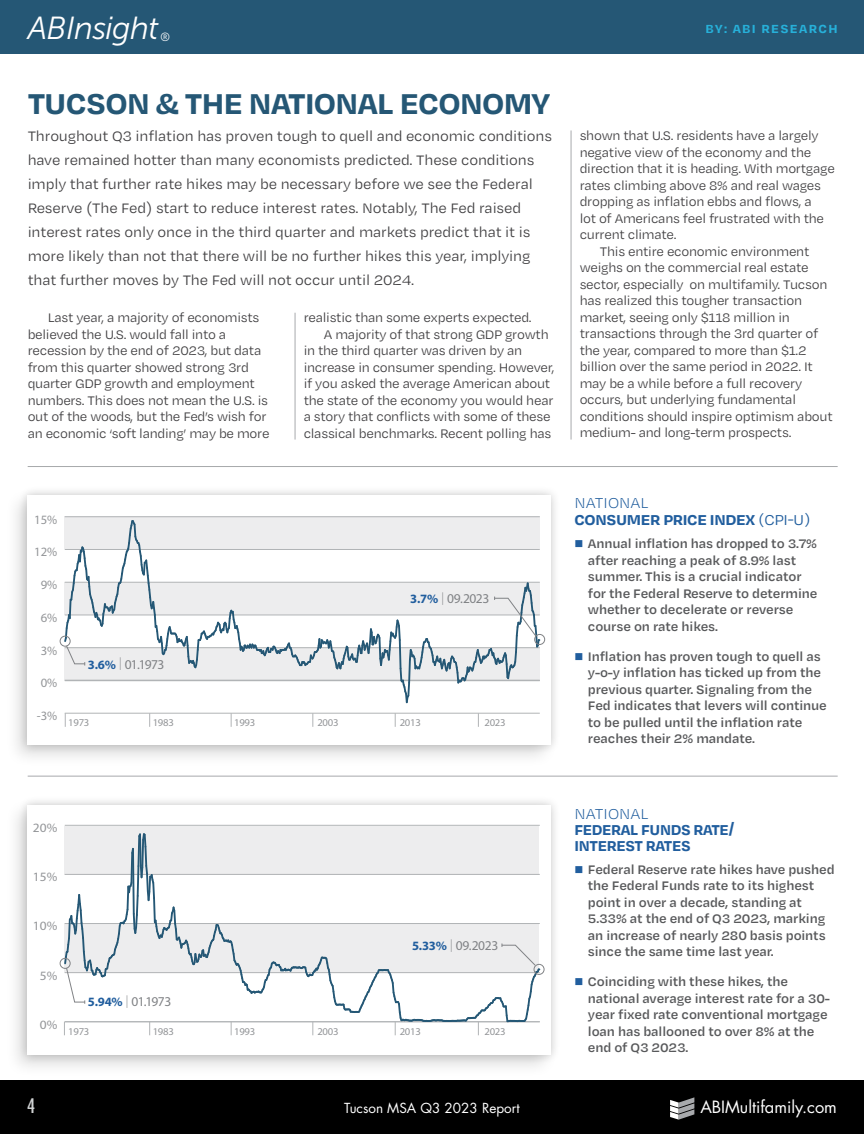
<style>
.page{position:relative;width:864px;height:1134px;background:#fff}
.page>*{position:absolute;margin:0;border:0;box-sizing:border-box;transform-origin:0 0}
.t1{font:700 33px "Degular Text";letter-spacing:-.02em;color:#255775}
.t2{font:italic 31.95px "Museo Sans 300";letter-spacing:-.025em;color:#fff}
.t3{font:condensed 19.5px "Futura Std";color:#d1d3d4}
.t4{font:700 16.5px/16.5px "Degular Text";letter-spacing:-.02em;color:#215e9e}
.t5{font:16.5px "Futura Std";color:#fff}
.t6{font:300 16.5px "Degular Text";color:#215e9e}
.t7{font:15.75px/24px "Degular Text";letter-spacing:-.01em;color:#414042}
.t8{font:14.25px/16.5px "Degular Text";letter-spacing:-.02em;color:#414042}
.t9{font:600 14.25px/16.5px "Degular Text";letter-spacing:-.01em;color:#58595b}
.t10{font:13.5px "Myriad Pro";letter-spacing:-.035em;color:#808285}
.t11{font:13.5px "Futura Std";color:#fff}
.t12{font:700 13.5px "Degular Text";letter-spacing:.1em;color:#27b0d9}
.t13{font:12.75px "Myriad Pro";color:#939598}
.t14{font:12.75px "Myriad Pro";color:#939598;scale:1.05 1}
.t15{font:italic 11.85px "Museo Sans 300";color:#fff}
.t16{font:10.35px "Myriad Pro";letter-spacing:-.025em;color:#939598}
.s1{font-weight:700;font-size:12.75px;color:#215e9e}
.s2{font-family:"Degular Text";font-weight:100}
.s3{font-weight:300}
.s4{font-weight:400}
.s5{color:#215e9e}
</style>
<div class="page">
<div style="left:0;top:0;width:864px;height:54px;background:#255775"></div>
<hr style="left:295px;top:313px;width:1px;height:127px;background:#a7a9ac">
<hr style="left:571px;top:130px;width:1px;height:310px;background:#a7a9ac">
<div style="left:5px;top:488px;width:554px;height:280px;background:#fbfbfb"></div>
<div style="left:18px;top:486px;width:542px;height:269px;background:#000;opacity:.2"></div>
<div style="left:28px;top:495px;width:523px;height:250px;background:#fff"></div>
<div style="left:64px;top:517px;width:476px;height:32px;background:#ededee"></div>
<hr style="left:65px;top:713px;width:475px;height:1px;background:#b1b4b6">
<hr style="left:65px;top:516px;width:475px;height:1px;background:#b1b4b6">
<svg style="left:65px;top:714px;width:1px;height:13px"></svg>
<svg style="left:149px;top:714px;width:1px;height:13px"></svg>
<svg style="left:231px;top:713px;width:1px;height:14px"></svg>
<svg style="left:312px;top:713px;width:1px;height:14px"></svg>
<svg style="left:395px;top:713px;width:1px;height:14px"></svg>
<svg style="left:478px;top:714px;width:1px;height:13px"></svg>
<div style="left:5px;top:798px;width:554px;height:280px;background:#fbfbfb"></div>
<div style="left:18px;top:796px;width:542px;height:269px;background:#000;opacity:.2"></div>
<div style="left:28px;top:805px;width:523px;height:250px;background:#fff"></div>
<div style="left:64px;top:826px;width:475px;height:48px;background:#ededee"></div>
<hr style="left:65px;top:825px;width:475px;height:1px;background:#b1b4b6">
<hr style="left:28px;top:776px;width:810px;height:1px;background:#a7a9ac">
<hr style="left:28px;top:466px;width:810px;height:1px;background:#a7a9ac">
<div style="left:60px;top:636px;width:11px;height:11px;border:1px solid #808285;border-radius:50%"></div>
<div style="left:60px;top:958px;width:11px;height:11px;border:1px solid #808285;border-radius:50%"></div>
<div style="left:534px;top:634px;width:11px;height:11px;border:1px solid #808285;border-radius:50%"></div>
<div style="left:534px;top:964px;width:10px;height:11px;border:1px solid #808285;border-radius:50%"></div>
<svg style="left:63px;top:520px;width:478px;height:184px"></svg>
<svg style="left:63px;top:833px;width:478px;height:202px"></svg>
<div style="left:0;top:1080px;width:864px;height:54px;background:#000"></div>
<svg style="left:670px;top:1097px;width:24px;height:23px"></svg>
<h2 class="t2" style="left:28px;top:11px;width:133px">ABInsight</h2>
<p class="t15" style="left:160px;top:31px;width:11px">®</p>
<h1 class="t1" style="left:28px;top:81px;width:524px">TUCSON &amp; THE NATIONAL ECONOMY</h1>
<p class="t7" style="left:28px;top:123px;width:526px">Throughout Q3 inflation has proven tough to quell and economic conditions have remained hotter than many economists predicted. These conditions imply that further rate hikes may be necessary before we see the Federal Reserve (The Fed) start to reduce interest rates. Notably, The Fed raised interest rates only once in the third quarter and markets predict that it is more likely than not that there will be no further hikes this year, implying that further moves by The Fed will not occur until 2024.</p>
<p class="t8" style="left:28px;top:309px;width:243px;text-indent:20px">Last year, a majority of economists believed the U.S. would fall into a recession by the end of 2023, but data from this quarter showed strong 3rd quarter GDP growth and employment numbers. This does not mean the U.S. is out of the woods, but the Fed’s wish for an economic ‘soft landing’ may be more</p>
<p class="t8" style="left:304px;top:309px;width:230px">realistic than some experts expected.</p>
<p class="t8" style="left:324px;top:325px;width:226px">A majority of that strong GDP growth</p>
<p class="t8" style="left:304px;top:342px;width:220px">in the third quarter was driven by an</p>
<p class="t8" style="left:304px;top:358px;width:252px">increase in consumer spending. However,</p>
<p class="t8" style="left:304px;top:375px;width:248px">if you asked the average American about</p>
<p class="t8" style="left:304px;top:391px;width:251px">the state of the economy you would hear</p>
<p class="t8" style="left:304px;top:408px;width:249px">a story that conflicts with some of these</p>
<p class="t8" style="left:304px;top:424px;width:249px">classical benchmarks. Recent polling has</p>
<p class="t12" style="left:706px;top:19px;width:134px">BY: ABI RESEARCH</p>
<p class="t8" style="left:580px;top:127px;width:241px">shown that U.S. residents have a largely</p>
<p class="t8" style="left:580px;top:143px;width:233px">negative view of the economy and the</p>
<p class="t8" style="left:580px;top:160px;width:257px">direction that it is heading. With mortgage</p>
<p class="t8" style="left:580px;top:176px;width:243px">rates climbing above 8% and real wages</p>
<p class="t8" style="left:580px;top:193px;width:234px">dropping as inflation ebbs and flows, a</p>
<p class="t8" style="left:580px;top:209px;width:246px">lot of Americans feel frustrated with the</p>
<p class="t8" style="left:580px;top:226px;width:98px">current climate.</p>
<p class="t8" style="left:600px;top:242px;width:211px">This entire economic environment</p>
<p class="t8" style="left:580px;top:259px;width:231px">weighs on the commercial real estate</p>
<p class="t8" style="left:580px;top:275px;width:249px">sector, especially on multifamily. Tucson</p>
<p class="t8" style="left:580px;top:292px;width:224px">has realized this tougher transaction</p>
<p class="t8" style="left:580px;top:308px;width:212px">market, seeing only $118 million in</p>
<p class="t8" style="left:580px;top:325px;width:240px">transactions through the 3rd quarter of</p>
<p class="t8" style="left:580px;top:341px;width:229px">the year, compared to more than $1.2</p>
<p class="t8" style="left:580px;top:358px;width:235px">billion over the same period in 2022. It</p>
<p class="t8" style="left:580px;top:374px;width:224px">may be a while before a full recovery</p>
<p class="t8" style="left:580px;top:391px;width:218px">occurs, but underlying fundamental</p>
<p class="t8" style="left:580px;top:407px;width:255px">conditions should inspire optimism about</p>
<p class="t8" style="left:580px;top:424px;width:213px">medium- and long-term prospects.</p>
<p class="t13" style="left:34px;top:512px;width:25px">15%</p>
<p class="t13" style="left:34px;top:544px;width:25px">12%</p>
<p class="t13" style="left:41px;top:577px;width:18px">9%</p>
<p class="t13" style="left:41px;top:610px;width:18px">6%</p>
<p class="t13" style="left:41px;top:642px;width:18px">3%</p>
<p class="t13" style="left:41px;top:675px;width:18px">0%</p>
<p class="t13" style="left:37px;top:708px;width:22px">-3%</p>
<p class="t10" style="left:88px;top:656px;width:78px"><span class="s1">3.6%</span> <span class="s2">|</span> 01.1973</p>
<p class="t10" style="left:410px;top:590px;width:81px"><span class="s1">3.7%</span> <span class="s2">|</span> 09.2023</p>
<p class="t16" style="left:68px;top:717px;width:23px">1973</p>
<p class="t16" style="left:153px;top:717px;width:23px">1983</p>
<p class="t16" style="left:234px;top:717px;width:23px">1993</p>
<p class="t16" style="left:317px;top:717px;width:23px">2003</p>
<p class="t16" style="left:400px;top:717px;width:23px">2013</p>
<p class="t16" style="left:484px;top:717px;width:23px">2023</p>
<p class="t4" style="left:574px;top:494px;width:238px"><span class="s3">NATIONAL<br></span>CONSUMER PRICE INDEX <span class="s4">(CPI-U)</span></p>
<p class="t9" style="left:588px;top:535px;width:231px;text-indent:-14px"><span class="s5">■</span> Annual inflation has dropped to 3.7% after reaching a peak of 8.9% last summer. This is a crucial indicator for the Federal Reserve to determine whether to decelerate or reverse course on rate hikes.</p>
<p class="t9" style="left:588px;top:647px;width:240px;text-indent:-14px"><span class="s5">■</span> Inflation has proven tough to quell as y-o-y inflation has ticked up from the previous quarter. Signaling from the Fed indicates that levers will continue to be pulled until the inflation rate reaches their 2% mandate.</p>
<p class="t14" style="left:33px;top:820px;width:25px">20%</p>
<p class="t14" style="left:33px;top:869px;width:25px">15%</p>
<p class="t14" style="left:33px;top:918px;width:25px">10%</p>
<p class="t14" style="left:40px;top:967px;width:18px">5%</p>
<p class="t14" style="left:40px;top:1017px;width:18px">0%</p>
<p class="t10" style="left:88px;top:993px;width:85px"><span class="s1">5.94%</span> <span class="s2">|</span> 01.1973</p>
<p class="t10" style="left:412px;top:937px;width:88px"><span class="s1">5.33%</span> <span class="s2">|</span> 09.2023</p>
<p class="t16" style="left:68px;top:1025px;width:23px">1973</p>
<p class="t16" style="left:153px;top:1025px;width:23px">1983</p>
<p class="t16" style="left:234px;top:1025px;width:23px">1993</p>
<p class="t16" style="left:317px;top:1025px;width:23px">2003</p>
<p class="t16" style="left:400px;top:1025px;width:23px">2013</p>
<p class="t16" style="left:484px;top:1025px;width:23px">2023</p>
<p class="t6" style="left:574px;top:804px;width:76px">NATIONAL</p>
<p class="t4" style="left:574px;top:821px;width:161px;line-height:15.8px">FEDERAL FUNDS RATE/<br>INTEREST RATES</p>
<p class="t9" style="left:588px;top:860px;width:248px;text-indent:-14px"><span class="s5">■</span> Federal Reserve rate hikes have pushed the Federal Funds rate to its highest point in over a decade, standing at 5.33% at the end of Q3 2023, marking an increase of nearly 280 basis points since the same time last year.</p>
<p class="t9" style="left:588px;top:973px;width:244px;text-indent:-14px"><span class="s5">■</span> Coinciding with these hikes, the national average interest rate for a 30- year fixed rate conventional mortgage loan has ballooned to over 8% at the end of Q3 2023.</p>
<h3 class="t3" style="left:27px;top:1095px;width:10px">4</h3>
<p class="t11" style="left:344px;top:1100px;width:177px">Tucson MSA Q3 2023 Report</p>
<p class="t5" style="left:700px;top:1097px;width:138px">ABIMultifamily.com</p>
</div>
